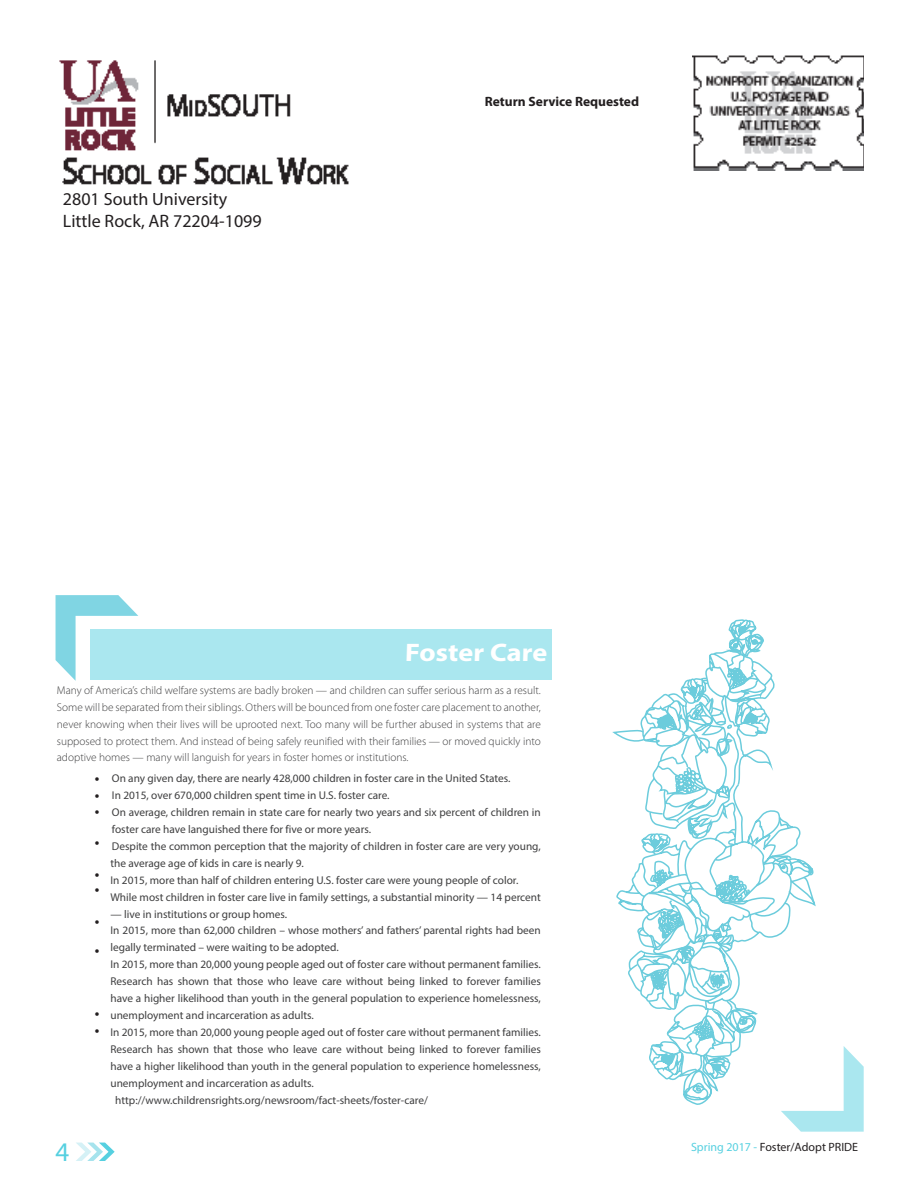
<style>
.page{position:relative;width:918px;height:1188px;background:#fff}
.page>*{position:absolute;margin:0;border:0;box-sizing:border-box;transform-origin:0 0}
.t1{font:27px "Myriad Pro";color:#56d0e0}
._02_Article_Title{font:700 25.35px "Myriad Pro";color:#fff;scale:1.12 1}
.t2{font:18px "Myriad Pro";color:#231f20}
.t3{font:700 13.5px "Myriad Pro";color:#231f20}
.t4{font:13.5px "Minion Pro";color:#231f20}
.t5{font:12px "Myriad Pro";color:#231f20}
._05_body_text{font:11.25px/17px "Myriad Pro";color:#3e3e3f}
._05_body_text-2{font:300 11.25px/17px "Myriad Pro";color:#3e3e3f;text-align:justify}
.s1{color:#56d0e0}
</style>
<div class="page">
<svg style="left:76px;top:1143px;width:39px;height:18px"></svg>
<svg style="left:817px;top:1046px;width:47px;height:86px"></svg>
<svg style="left:56px;top:595px;width:82px;height:86px"></svg>
<div style="left:91px;top:629px;width:461px;height:51px;background:#aae7ef"></div>
<svg style="left:616px;top:668px;width:201px;height:464px"></svg>
<svg style="left:627px;top:619px;width:138px;height:489px"></svg>
<svg style="left:641px;top:619px;width:105px;height:482px"></svg>
<svg style="left:612px;top:670px;width:112px;height:79px"></svg>
<img style="left:59px;top:60px;width:290px;height:125px">
<img style="left:693px;top:55px;width:171px;height:116px">
<p class="t2" style="left:63px;top:188px;width:166px">2801 South University</p>
<p class="t2" style="left:63px;top:210px;width:200px">Little Rock, AR 72204-1099</p>
<p class="t3" style="left:485px;top:93px;width:156px">Return Service Requested</p>
<p class="_02_Article_Title" style="left:405px;top:636px;width:129px">Foster Care</p>
<p class="_05_body_text-2" style="left:57px;top:681px;width:486px">Many of America’s child welfare systems are badly broken — and children can suffer serious harm as a result.<br>Some will be separated from their siblings. Others will be bounced from one foster care placement to another, never knowing when their lives will be uprooted next. Too many will be further abused in systems that are supposed to protect them. And instead of being safely reunified with their families — or moved quickly into adoptive homes — many will languish for years in foster homes or institutions.</p>
<p class="_05_body_text" style="left:112px;top:770px;width:400px">On any given day, there are nearly 428,000 children in foster care in the United States.</p>
<p class="_05_body_text" style="left:112px;top:787px;width:279px">In 2015, over 670,000 children spent time in U.S. foster care.</p>
<p class="_05_body_text" style="left:112px;top:804px;width:430px">On average, children remain in state care for nearly two years and six percent of children in foster care have languished there for five or more years.</p>
<p class="_05_body_text" style="left:110px;top:837px;width:432px">Despite the common perception that the majority of children in foster care are very young, the average age of kids in care is nearly 9.</p>
<p class="_05_body_text" style="left:110px;top:871px;width:409px">In 2015, more than half of children entering U.S. foster care were young people of color.</p>
<p class="_05_body_text" style="left:110px;top:888px;width:432px">While most children in foster care live in family settings, a substantial minority — 14 percent</p>
<p class="_05_body_text" style="left:110px;top:905px;width:178px">— live in institutions or group homes.</p>
<p class="_05_body_text" style="left:110px;top:922px;width:432px">In 2015, more than 62,000 children – whose mothers’ and fathers’ parental rights had been legally terminated – were waiting to be adopted.</p>
<p class="_05_body_text" style="left:110px;top:956px;width:432px;text-align:justify">In 2015, more than 20,000 young people aged out of foster care without permanent families.<br>Research has shown that those who leave care without being linked to forever families have a higher likelihood than youth in the general population to experience homelessness, unemployment and incarceration as adults.</p>
<p class="_05_body_text" style="left:110px;top:1024px;width:432px;text-align:justify">In 2015, more than 20,000 young people aged out of foster care without permanent families.<br>Research has shown that those who leave care without being linked to forever families have a higher likelihood than youth in the general population to experience homelessness, unemployment and incarceration as adults.</p>
<p class="_05_body_text" style="left:115px;top:1091px;width:314px">http://www.childrensrights.org/newsroom/fact-sheets/foster-care/</p>
<p class="t4" style="left:94px;top:769px;width:7px">•</p>
<p class="t4" style="left:94px;top:785px;width:7px">•</p>
<p class="t4" style="left:94px;top:801px;width:7px">•</p>
<p class="t4" style="left:94px;top:832px;width:7px">•</p>
<p class="t4" style="left:94px;top:865px;width:7px">•</p>
<p class="t4" style="left:94px;top:880px;width:7px">•</p>
<p class="t4" style="left:94px;top:912px;width:7px">•</p>
<p class="t4" style="left:94px;top:940px;width:7px">•</p>
<p class="t4" style="left:94px;top:1004px;width:7px">•</p>
<p class="t4" style="left:94px;top:1020px;width:7px">•</p>
<p class="t1" style="left:56px;top:1135px;width:15px">4</p>
<p class="t5" style="left:691px;top:1139px;width:169px"><span class="s1">Spring 2017 -</span> Foster/Adopt PRIDE</p>
</div>
